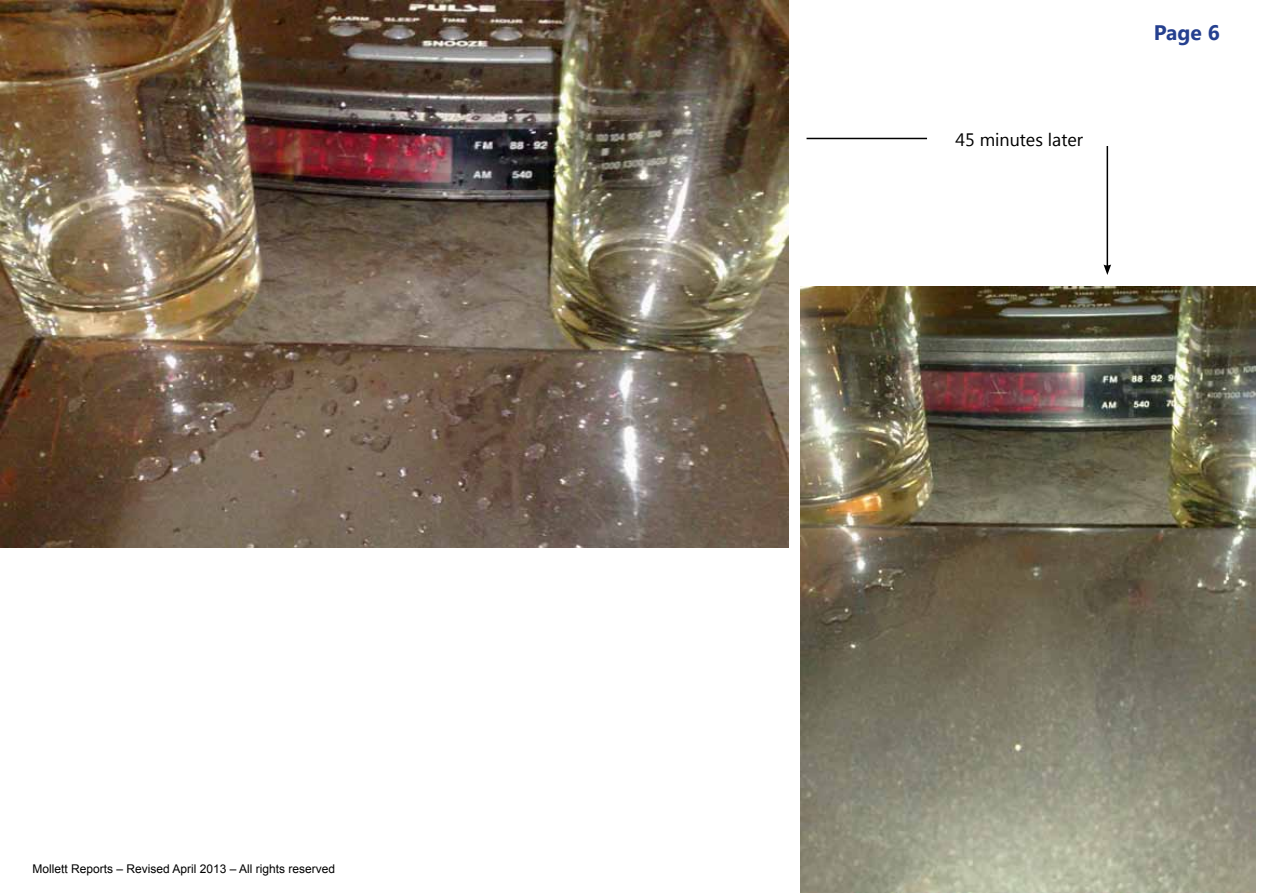
<style>
.page{position:relative;width:1263px;height:893px;background:#fff}
.page>*{position:absolute;margin:0;border:0;box-sizing:border-box;transform-origin:0 0}
.t1{font:700 21px "Segoe UI";color:#25408f}
.t2{font:18px "Segoe UI";color:#000}
.t3{font:12px "Arial";color:#000}
</style>
<div class="page">
<img style="left:0;top:0;width:788px;height:547px">
<img style="left:801px;top:286px;width:455px;height:607px">
<hr style="left:1106px;top:146px;width:2px;height:121px;background:#000">
<svg style="left:1103px;top:264px;width:8px;height:11px"></svg>
<hr style="left:806px;top:138px;width:121px;height:1px;background:#000">
<p class="t3" style="left:32px;top:861px;width:304px">Mollett Reports – Revised April 2013 – All rights reserved</p>
<h2 class="t2" style="left:955px;top:127px;width:129px">45 minutes later</h2>
<h1 class="t1" style="left:1154px;top:18px;width:67px">Page 6</h1>
</div>
